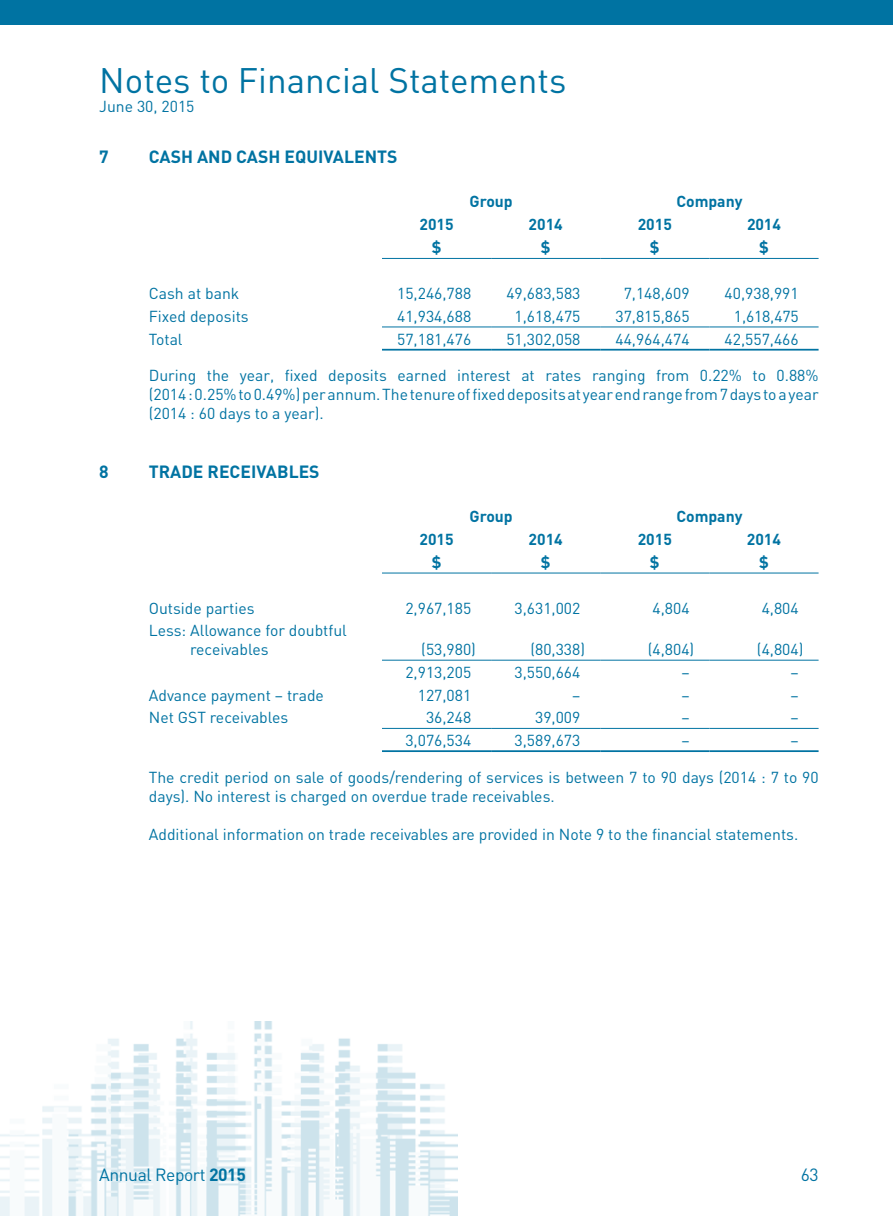
<style>
.page{position:relative;width:893px;height:1216px;background:#fff}
.page>*{position:absolute;margin:0;border:0;box-sizing:border-box;transform-origin:0 0}
.t1{font:35px "DIN";color:#0073a2}
.t2{font:700 17.5px "DIN";color:#0073a2}
.t3{font:17.5px "DIN";letter-spacing:-.025em;color:#0073a2}
.t4{font:15.75px/18.9px "DIN";color:#0073a2}
.t5{font:700 15.75px "DIN";color:#0073a2}
.s1{font-weight:700}
</style>
<div class="page">
<img style="left:0;top:1021px;width:458px;height:194px">
<div style="left:0;top:0;width:893px;height:25px;background:#0073a2"></div>
<hr style="left:382px;top:258px;width:109px;height:1px;background:#0073a2">
<hr style="left:491px;top:258px;width:109px;height:1px;background:#0073a2">
<hr style="left:600px;top:258px;width:109px;height:1px;background:#0073a2">
<hr style="left:709px;top:258px;width:110px;height:1px;background:#0073a2">
<hr style="left:382px;top:349px;width:109px;height:1px;background:#0073a2">
<hr style="left:491px;top:349px;width:109px;height:1px;background:#0073a2">
<hr style="left:600px;top:349px;width:109px;height:1px;background:#0073a2">
<hr style="left:709px;top:349px;width:110px;height:1px;background:#0073a2">
<hr style="left:382px;top:326px;width:109px;height:1px;background:#0073a2">
<hr style="left:491px;top:326px;width:109px;height:1px;background:#0073a2">
<hr style="left:600px;top:326px;width:109px;height:1px;background:#0073a2">
<hr style="left:709px;top:326px;width:110px;height:1px;background:#0073a2">
<hr style="left:382px;top:572px;width:109px;height:1px;background:#0073a2">
<hr style="left:491px;top:572px;width:109px;height:1px;background:#0073a2">
<hr style="left:600px;top:572px;width:109px;height:1px;background:#0073a2">
<hr style="left:709px;top:572px;width:110px;height:1px;background:#0073a2">
<hr style="left:382px;top:659px;width:109px;height:1px;background:#0073a2">
<hr style="left:491px;top:659px;width:109px;height:1px;background:#0073a2">
<hr style="left:600px;top:659px;width:109px;height:1px;background:#0073a2">
<hr style="left:709px;top:659px;width:110px;height:1px;background:#0073a2">
<hr style="left:382px;top:750px;width:109px;height:2px;background:#0073a2">
<hr style="left:491px;top:750px;width:109px;height:2px;background:#0073a2">
<hr style="left:600px;top:750px;width:109px;height:2px;background:#0073a2">
<hr style="left:709px;top:750px;width:110px;height:2px;background:#0073a2">
<hr style="left:382px;top:728px;width:109px;height:1px;background:#0073a2">
<hr style="left:491px;top:728px;width:109px;height:1px;background:#0073a2">
<hr style="left:600px;top:728px;width:109px;height:1px;background:#0073a2">
<hr style="left:709px;top:728px;width:110px;height:1px;background:#0073a2">
<h1 class="t1" style="left:99px;top:58px;width:469px">Notes to Financial Statements</h1>
<p class="t4" style="left:99px;top:96px;width:97px">June 30, 2015</p>
<p class="t2" style="left:99px;top:146px;width:11px">7</p>
<p class="t2" style="left:149px;top:146px;width:250px">CASH AND CASH EQUIVALENTS</p>
<p class="t5" style="left:469px;top:191px;width:45px">Group</p>
<p class="t5" style="left:676px;top:191px;width:68px">Company</p>
<p class="t5" style="left:419px;top:214px;width:36px">2015</p>
<p class="t5" style="left:529px;top:214px;width:36px">2014</p>
<p class="t5" style="left:638px;top:214px;width:36px">2015</p>
<p class="t5" style="left:747px;top:214px;width:35px">2014</p>
<p class="t5" style="left:432px;top:237px;width:11px">$</p>
<p class="t5" style="left:541px;top:237px;width:11px">$</p>
<p class="t5" style="left:650px;top:237px;width:11px">$</p>
<p class="t5" style="left:759px;top:237px;width:11px">$</p>
<p class="t4" style="left:149px;top:284px;width:92px">Cash at bank</p>
<p class="t4" style="left:397px;top:284px;width:76px">15,246,788</p>
<p class="t4" style="left:506px;top:284px;width:76px">49,683,583</p>
<p class="t4" style="left:624px;top:284px;width:67px">7,148,609</p>
<p class="t4" style="left:725px;top:284px;width:76px">40,938,991</p>
<p class="t4" style="left:149px;top:306px;width:101px">Fixed deposits</p>
<p class="t4" style="left:397px;top:306px;width:76px">41,934,688</p>
<p class="t4" style="left:515px;top:306px;width:67px">1,618,475</p>
<p class="t4" style="left:615px;top:306px;width:76px">37,815,865</p>
<p class="t4" style="left:734px;top:306px;width:66px">1,618,475</p>
<p class="t4" style="left:149px;top:329px;width:35px">Total</p>
<p class="t4" style="left:397px;top:329px;width:76px">57,181,476</p>
<p class="t4" style="left:506px;top:329px;width:76px">51,302,058</p>
<p class="t4" style="left:615px;top:329px;width:76px">44,964,474</p>
<p class="t4" style="left:725px;top:329px;width:76px">42,557,466</p>
<p class="t4" style="left:149px;top:366px;width:671px;text-align:justify">During the year, fixed deposits earned interest at rates ranging from 0.22% to 0.88% (2014 : 0.25% to 0.49%) per annum. The tenure of fixed deposits at year end range from 7 days to a year (2014 : 60 days to a year).</p>
<p class="t2" style="left:99px;top:460px;width:11px">8</p>
<p class="t2" style="left:149px;top:460px;width:172px">TRADE RECEIVABLES</p>
<p class="t5" style="left:469px;top:506px;width:45px">Group</p>
<p class="t5" style="left:676px;top:506px;width:68px">Company</p>
<p class="t5" style="left:419px;top:529px;width:36px">2015</p>
<p class="t5" style="left:529px;top:529px;width:36px">2014</p>
<p class="t5" style="left:638px;top:529px;width:36px">2015</p>
<p class="t5" style="left:747px;top:529px;width:36px">2014</p>
<p class="t5" style="left:432px;top:552px;width:11px">$</p>
<p class="t5" style="left:541px;top:552px;width:11px">$</p>
<p class="t5" style="left:650px;top:552px;width:11px">$</p>
<p class="t5" style="left:759px;top:552px;width:11px">$</p>
<p class="t4" style="left:149px;top:598px;width:107px">Outside parties</p>
<p class="t4" style="left:405px;top:598px;width:67px">2,967,185</p>
<p class="t4" style="left:515px;top:598px;width:67px">3,631,002</p>
<p class="t4" style="left:652px;top:598px;width:39px">4,804</p>
<p class="t4" style="left:762px;top:598px;width:39px">4,804</p>
<p class="t4" style="left:190px;top:621px;width:158px;text-indent:-41px">Less: Allowance for doubtful receivables</p>
<p class="t4" style="left:421px;top:639px;width:56px">(53,980)</p>
<p class="t4" style="left:530px;top:639px;width:56px">(80,338)</p>
<p class="t4" style="left:648px;top:639px;width:48px">(4,804)</p>
<p class="t4" style="left:757px;top:639px;width:48px">(4,804)</p>
<p class="t4" style="left:405px;top:662px;width:67px">2,913,205</p>
<p class="t4" style="left:515px;top:662px;width:67px">3,550,664</p>
<p class="t4" style="left:681px;top:662px;width:10px">–</p>
<p class="t4" style="left:790px;top:662px;width:10px">–</p>
<p class="t4" style="left:149px;top:685px;width:177px">Advance payment – trade</p>
<p class="t4" style="left:418px;top:685px;width:55px">127,081</p>
<p class="t4" style="left:572px;top:685px;width:10px">–</p>
<p class="t4" style="left:681px;top:685px;width:10px">–</p>
<p class="t4" style="left:790px;top:685px;width:10px">–</p>
<p class="t4" style="left:149px;top:708px;width:141px">Net GST receivables</p>
<p class="t4" style="left:426px;top:708px;width:47px">36,248</p>
<p class="t4" style="left:535px;top:708px;width:47px">39,009</p>
<p class="t4" style="left:681px;top:708px;width:10px">–</p>
<p class="t4" style="left:790px;top:708px;width:10px">–</p>
<p class="t4" style="left:405px;top:730px;width:67px">3,076,534</p>
<p class="t4" style="left:515px;top:730px;width:67px">3,589,673</p>
<p class="t4" style="left:681px;top:730px;width:10px">–</p>
<p class="t4" style="left:790px;top:730px;width:10px">–</p>
<p class="t4" style="left:149px;top:767px;width:671px">The credit period on sale of goods/rendering of services is between 7 to 90 days (2014 : 7 to 90 days). No interest is charged on overdue trade receivables.</p>
<p class="t4" style="left:149px;top:824px;width:651px">Additional information on trade receivables are provided in Note 9 to the financial statements.</p>
<p class="t3" style="left:99px;top:1163px;width:148px">Annual Report <span class="s1">2015</span></p>
<p class="t3" style="left:801px;top:1163px;width:19px">63</p>
</div>
